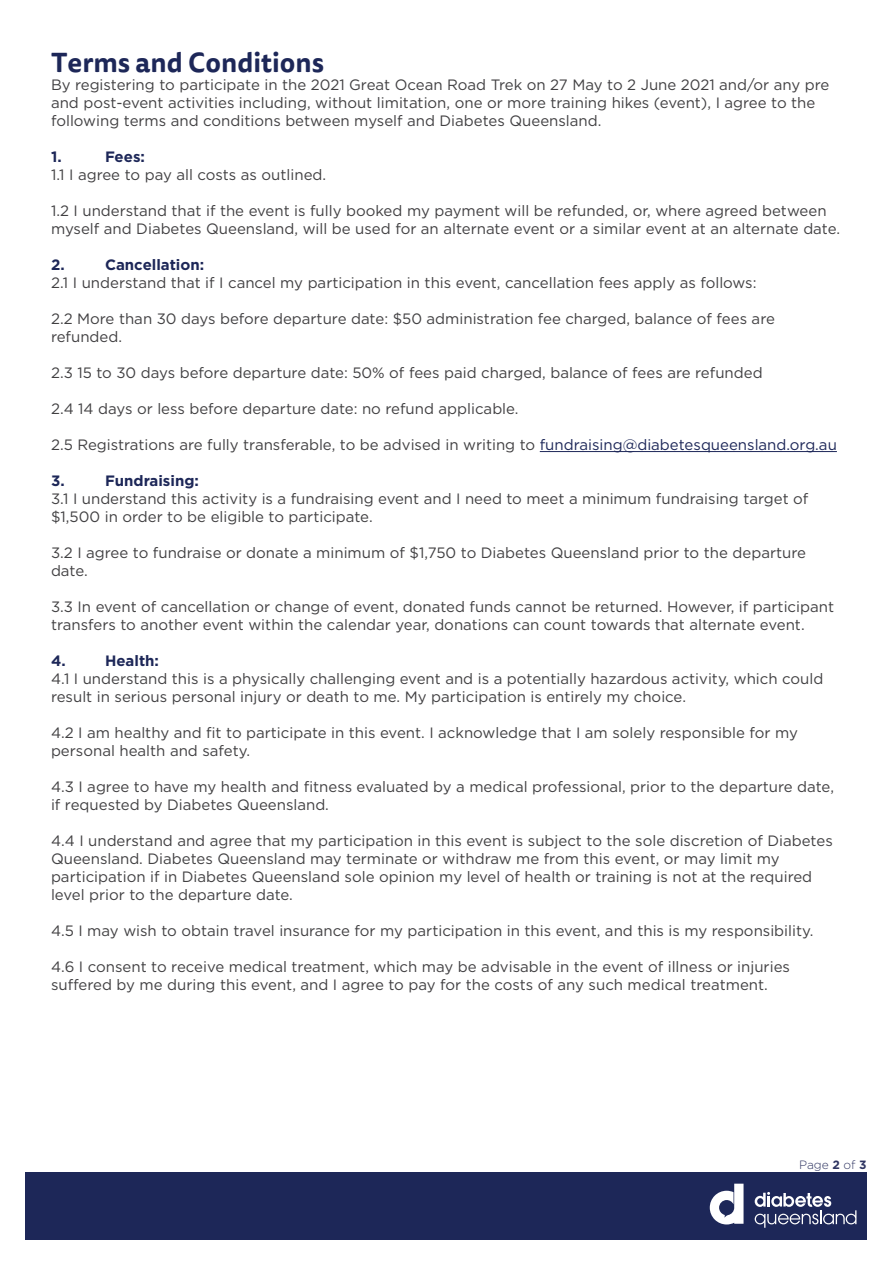
<style>
.page{position:relative;width:893px;height:1263px;background:#fff}
.page>*{position:absolute;margin:0;border:0;box-sizing:border-box;transform-origin:0 0}
.t1{font:700 27px "Tisa Sans OT";color:#1d2758}
.t2{font:15px/18px "Gotham";color:#414042}
.t3{font:700 15px "Gotham";color:#1d2758}
.t4{font:300 12px "Gotham";color:#2f3562}
.s1{color:#1d2758}
.s2{font-weight:700}
</style>
<div class="page">
<div style="left:26px;top:1172px;width:841px;height:67px;background:#1d2758"></div>
<svg style="left:755px;top:1192px;width:101px;height:36px"></svg>
<svg style="left:710px;top:1184px;width:33px;height:40px"></svg>
<hr style="left:540px;top:451px;width:297px;height:1px;background:#1d2758">
<h1 class="t1" style="left:51px;top:45px;width:275px">Terms and Conditions</h1>
<p class="t2" style="left:51px;top:75px;width:780px">By registering to participate in the 2021 Great Ocean Road Trek on 27 May to 2 June 2021 and/or any pre and post-event activities including, without limitation, one or more training hikes (event), I agree to the following terms and conditions between myself and Diabetes Queensland.</p>
<p class="t3" style="left:51px;top:147px;width:12px">1.</p>
<p class="t3" style="left:105px;top:147px;width:41px">Fees:</p>
<p class="t2" style="left:51px;top:165px;width:277px">1.1 I agree to pay all costs as outlined.</p>
<p class="t2" style="left:51px;top:201px;width:791px">1.2 I understand that if the event is fully booked my payment will be refunded, or, where agreed between myself and Diabetes Queensland, will be used for an alternate event or a similar event at an alternate date.</p>
<p class="t3" style="left:51px;top:255px;width:15px">2.</p>
<p class="t3" style="left:105px;top:255px;width:101px">Cancellation:</p>
<p class="t2" style="left:51px;top:273px;width:707px">2.1 I understand that if I cancel my participation in this event, cancellation fees apply as follows:</p>
<p class="t2" style="left:51px;top:309px;width:725px">2.2 More than 30 days before departure date: $50 administration fee charged, balance of fees are refunded.</p>
<p class="t2" style="left:51px;top:363px;width:713px">2.3 15 to 30 days before departure date: 50% of fees paid charged, balance of fees are refunded</p>
<p class="t2" style="left:51px;top:399px;width:469px">2.4 14 days or less before departure date: no refund applicable.</p>
<p class="t2" style="left:51px;top:435px;width:787px">2.5 Registrations are fully transferable, to be advised in writing to <span class="s1">fundraising@diabetesqueensland.org.au</span></p>
<p class="t3" style="left:51px;top:471px;width:15px">3.</p>
<p class="t3" style="left:105px;top:471px;width:95px">Fundraising:</p>
<p class="t2" style="left:51px;top:489px;width:759px">3.1 I understand this activity is a fundraising event and I need to meet a minimum fundraising target of $1,500 in order to be eligible to participate.</p>
<p class="t2" style="left:51px;top:543px;width:756px">3.2 I agree to fundraise or donate a minimum of $1,750 to Diabetes Queensland prior to the departure date.</p>
<p class="t2" style="left:51px;top:597px;width:784px">3.3 In event of cancellation or change of event, donated funds cannot be returned. However, if participant transfers to another event within the calendar year, donations can count towards that alternate event.</p>
<p class="t3" style="left:51px;top:651px;width:16px">4.</p>
<p class="t3" style="left:105px;top:651px;width:56px">Health:</p>
<p class="t2" style="left:51px;top:669px;width:774px">4.1 I understand this is a physically challenging event and is a potentially hazardous activity, which could result in serious personal injury or death to me. My participation is entirely my choice.</p>
<p class="t2" style="left:51px;top:723px;width:748px">4.2 I am healthy and fit to participate in this event. I acknowledge that I am solely responsible for my personal health and safety.</p>
<p class="t2" style="left:51px;top:777px;width:784px">4.3 I agree to have my health and fitness evaluated by a medical professional, prior to the departure date, if requested by Diabetes Queensland.</p>
<p class="t2" style="left:51px;top:831px;width:783px">4.4 I understand and agree that my participation in this event is subject to the sole discretion of Diabetes Queensland. Diabetes Queensland may terminate or withdraw me from this event, or may limit my participation if in Diabetes Queensland sole opinion my level of health or training is not at the required level prior to the departure date.</p>
<p class="t2" style="left:51px;top:921px;width:764px">4.5 I may wish to obtain travel insurance for my participation in this event, and this is my responsibility.</p>
<p class="t2" style="left:51px;top:957px;width:740px">4.6 I consent to receive medical treatment, which may be advisable in the event of illness or injuries suffered by me during this event, and I agree to pay for the costs of any such medical treatment.</p>
<p class="t4" style="left:799px;top:1157px;width:69px">Page <span class="s2">2</span> of <span class="s2">3</span></p>
</div>
